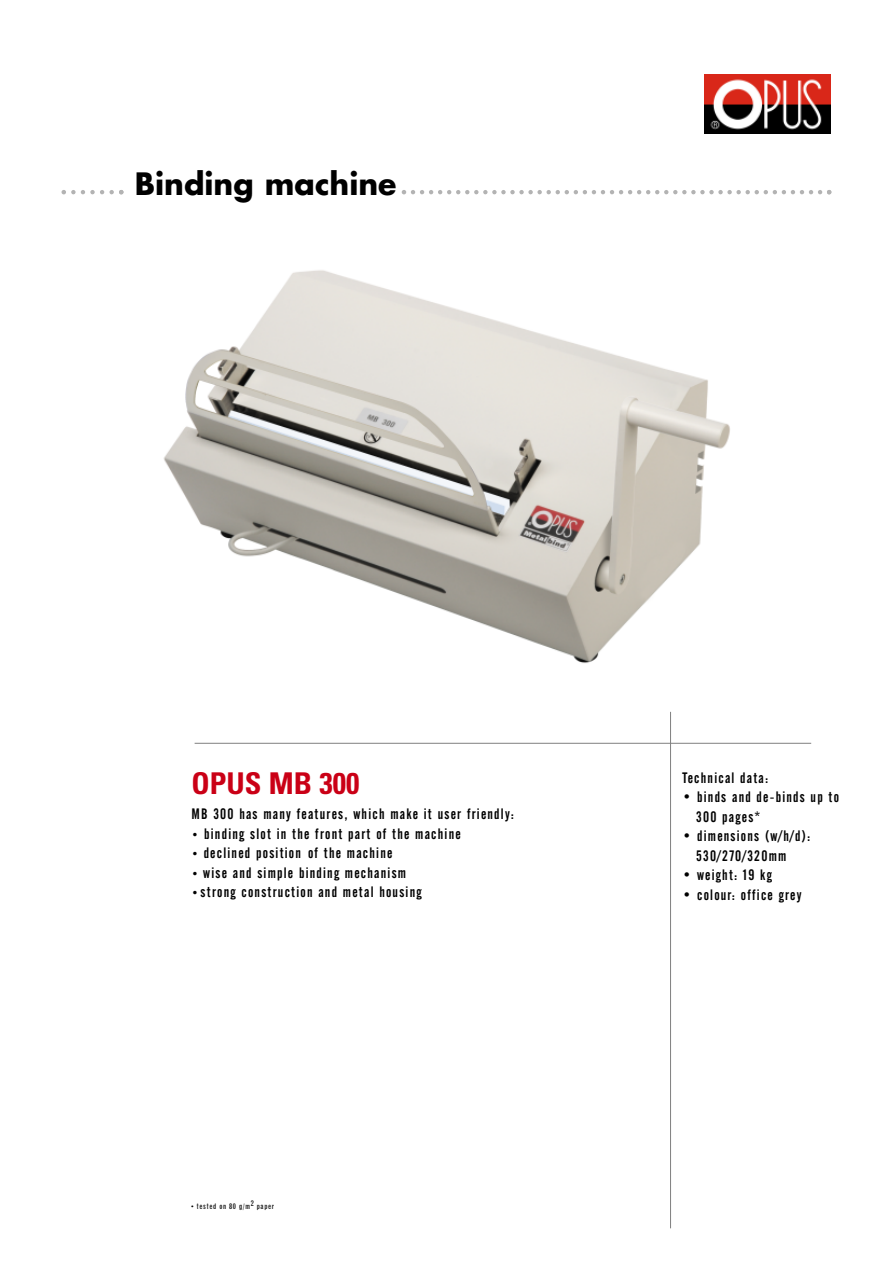
<style>
.page{position:relative;width:893px;height:1263px;background:#fff}
.page>*{position:absolute;margin:0;border:0;box-sizing:border-box;transform-origin:0 0}
.t1{font:700 30px "Pfutura";color:#000}
.t2{font:700 30px "Puniverscond";color:#ca0016}
.t3{font:15px/19.5px "Alternate Gothic No 2 PL";letter-spacing:.08em;color:#000}
.t4{font:7.5px "Grotesque Condensed PL";letter-spacing:.085em;color:#000}
.s1{font-size:12px}
</style>
<div class="page">
<img style="left:705px;top:74px;width:125px;height:59px">
<svg style="left:62px;top:190px;width:62px;height:4px"></svg>
<svg style="left:402px;top:190px;width:429px;height:4px"></svg>
<img style="left:163px;top:270px;width:567px;height:393px">
<hr style="left:195px;top:743px;width:616px;height:1px;background:#808080">
<hr style="left:670px;top:712px;width:1px;height:516px;background:#808080">
<h1 class="t1" style="left:135px;top:167px;width:263px">Binding machine</h1>
<h1 class="t2" style="left:192px;top:766px;width:169px">OPUS MB 300</h1>
<p class="t3" style="left:192px;top:805px;width:324px">MB 300 has many features, which make it user friendly:</p>
<p class="t3" style="left:192px;top:825px;width:271px"><span class="s1">•</span> binding slot in the front part of the machine</p>
<p class="t3" style="left:192px;top:844px;width:202px"><span class="s1">•</span> declined position of the machine</p>
<p class="t3" style="left:192px;top:864px;width:216px"><span class="s1">•</span> wise and simple binding mechanism</p>
<p class="t3" style="left:192px;top:883px;width:232px"><span class="s1">•</span>strong construction and metal housing</p>
<p class="t4" style="left:191px;top:1203px;width:85px">• tested on 80 g/m2 paper</p>
<p class="t3" style="left:682px;top:769px;width:87px">Technical data:</p>
<p class="t3" style="left:696px;top:788px;width:144px;text-indent:-14px">• binds and de-binds up to<br>300 pages*</p>
<p class="t3" style="left:696px;top:827px;width:116px;text-indent:-14px">• dimensions (w/h/d):<br>530/270/320mm</p>
<p class="t3" style="left:682px;top:866px;width:91px">• weight: 19 kg</p>
<p class="t3" style="left:682px;top:886px;width:121px">• colour: office grey</p>
</div>
